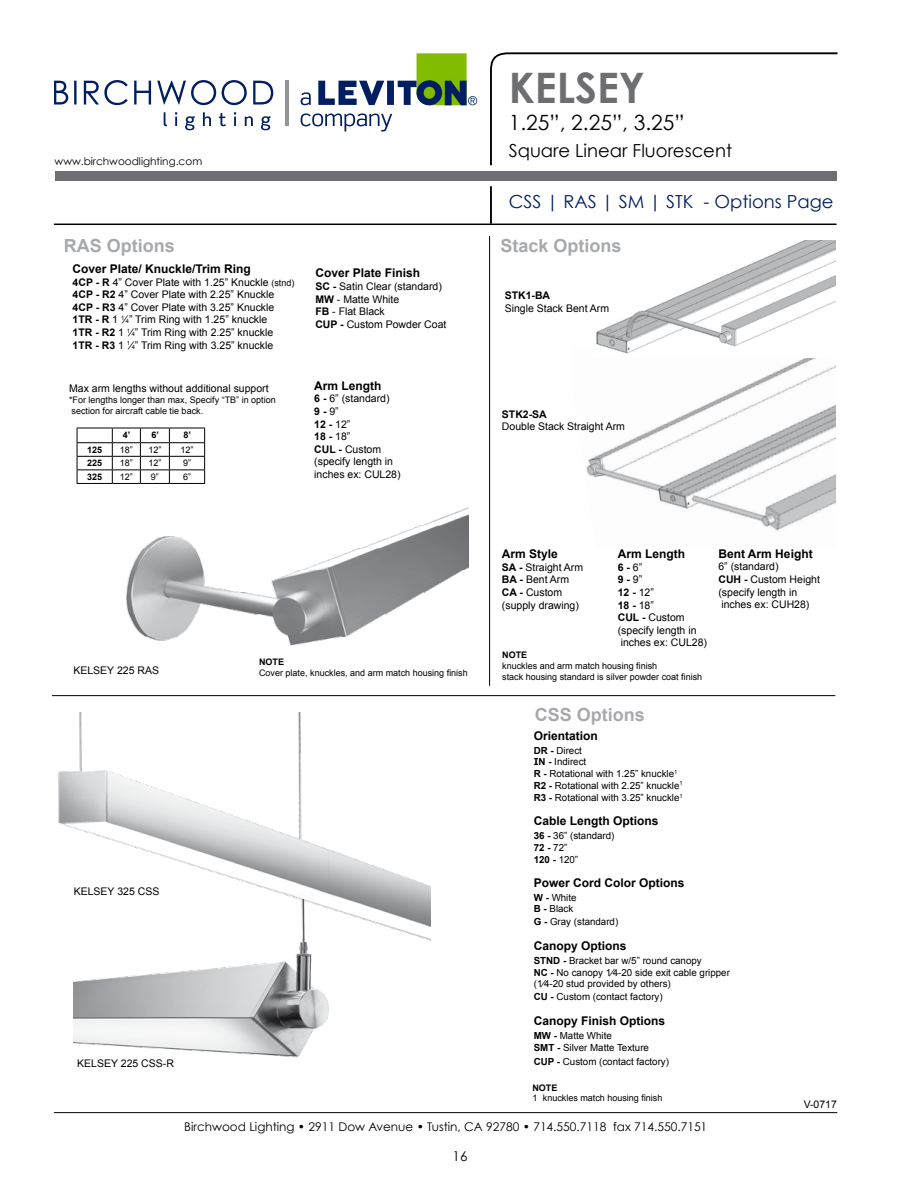
<style>
.page{position:relative;width:918px;height:1188px;background:#fff}
.page>*{position:absolute;margin:0;border:0;box-sizing:border-box;transform-origin:0 0}
.t1{font:700 42px "Century Gothic";color:#6d6e71}
.t2{font:21px "Century Gothic";color:#000}
.t3{font:700 18px "Arial";color:#a7a9ac}
.t4{font:18px "Century Gothic";color:#001e61}
.t5{font:18px "Century Gothic";color:#000}
.t6{font:13.5px "Century Gothic";color:#000}
.t7{font:700 12px "Arial";color:#000}
.t8{font:12px "Century Gothic";color:#000}
.t9{font:10.5px/12.6px "Arial";color:#000}
.t10{font:10.5px "Century Gothic";color:#000}
.t11{font:700 10.5px "Arial";color:#000}
.t12{font:9.75px/11.9px "Arial";color:#000}
.t13{font:9px/10.8px "Arial";color:#000}
.t14{font:700 9px "Arial";color:#000}
.s1{font-weight:700}
.s2{font-size:9px}
.s3{font-size:5.7px}
.s4{font-family:"Verdana";font-weight:700;font-size:9.6px}
</style>
<div class="page">
<hr style="left:54px;top:1112px;width:783px;height:1px;background:#000">
<svg style="left:301px;top:53px;width:176px;height:79px"></svg>
<hr style="left:285px;top:81px;width:3px;height:45px;background:#939598">
<svg style="left:54px;top:80px;width:219px;height:50px"></svg>
<div style="left:55px;top:172px;width:782px;height:9px;background:#6d6e71"></div>
<svg style="left:489px;top:52px;width:349px;height:172px"></svg>
<hr style="left:54px;top:224px;width:783px;height:1px;background:#000">
<img style="left:586px;top:358px;width:250px;height:173px">
<hr style="left:52px;top:695px;width:783px;height:1px;background:#000">
<img style="left:58px;top:713px;width:372px;height:272px">
<hr style="left:489px;top:236px;width:1px;height:450px;background:#000">
<img style="left:74px;top:900px;width:290px;height:214px">
<img style="left:596px;top:240px;width:239px;height:114px">
<img style="left:126px;top:507px;width:342px;height:139px">
<hr style="left:77px;top:428px;width:35px;height:1px;background:#000">
<hr style="left:169px;top:428px;width:36px;height:1px;background:#000">
<hr style="left:77px;top:442px;width:35px;height:1px;background:#000">
<hr style="left:169px;top:442px;width:36px;height:1px;background:#000">
<hr style="left:77px;top:456px;width:35px;height:1px;background:#000">
<hr style="left:169px;top:456px;width:36px;height:1px;background:#000">
<hr style="left:77px;top:470px;width:35px;height:1px;background:#000">
<svg style="left:77px;top:428px;width:1px;height:55px"></svg>
<hr style="left:169px;top:470px;width:36px;height:1px;background:#000">
<svg style="left:204px;top:428px;width:1px;height:55px"></svg>
<hr style="left:77px;top:483px;width:35px;height:1px;background:#000">
<svg style="left:112px;top:428px;width:58px;height:56px"></svg>
<hr style="left:169px;top:483px;width:36px;height:1px;background:#000">
<p class="t10" style="left:55px;top:155px;width:149px">www.birchwoodlighting.com</p>
<h3 class="t3" style="left:64px;top:233px;width:113px">RAS Options</h3>
<p class="t7" style="left:73px;top:261px;width:180px">Cover Plate/ Knuckle/Trim Ring</p>
<p class="t9" style="left:73px;top:276px;width:223px"><span class="s1">4CP - R</span> 4” Cover Plate with 1.25” Knuckle <span class="s2">(stnd)<br></span><span class="s1">4CP - R2</span> 4” Cover Plate with 2.25” Knuckle <span class="s1">4CP - R3</span> 4” Cover Plate with 3.25” Knuckle <span class="s1">1TR - R</span> 1 <sup>1</sup>⁄<span class="s3">4</span>” Trim Ring with 1.25” knuckle<br><span class="s1">1TR - R2</span> 1 <sup>1</sup>⁄<span class="s3">4</span>” Trim Ring with 2.25” knuckle <span class="s1">1TR - R3</span> 1 <sup>1</sup>⁄<span class="s3">4</span>” Trim Ring with 3.25” knuckle</p>
<p class="t9" style="left:69px;top:382px;width:201px">Max arm lengths without additional support</p>
<p class="t13" style="left:69px;top:394px;width:208px">*For lengths longer than max, Specify “TB” in option section for aircraft cable tie back.</p>
<p class="t14" style="left:123px;top:429px;width:9px">4’</p>
<p class="t14" style="left:151px;top:429px;width:9px">6’</p>
<p class="t14" style="left:184px;top:429px;width:9px">8’</p>
<p class="t14" style="left:87px;top:444px;width:17px">125</p>
<p class="t13" style="left:120px;top:444px;width:15px">18”</p>
<p class="t13" style="left:148px;top:444px;width:15px">12”</p>
<p class="t13" style="left:181px;top:444px;width:15px">12”</p>
<p class="t14" style="left:87px;top:457px;width:17px">225</p>
<p class="t13" style="left:120px;top:458px;width:15px">18”</p>
<p class="t13" style="left:148px;top:458px;width:15px">12”</p>
<p class="t13" style="left:183px;top:458px;width:10px">9”</p>
<p class="t14" style="left:87px;top:471px;width:17px">325</p>
<p class="t13" style="left:120px;top:471px;width:15px">12”</p>
<p class="t13" style="left:151px;top:471px;width:10px">9”</p>
<p class="t13" style="left:183px;top:471px;width:10px">6”</p>
<p class="t7" style="left:315px;top:265px;width:106px">Cover Plate Finish</p>
<p class="t9" style="left:315px;top:280px;width:133px"><span class="s1">SC -</span> Satin Clear (standard)<br><span class="s1">MW</span> - Matte White<br><span class="s1">FB</span> - Flat Black<br><span class="s1">CUP -</span> Custom Powder Coat</p>
<p class="t7" style="left:314px;top:378px;width:69px">Arm Length</p>
<p class="t9" style="left:314px;top:392px;width:88px"><span class="s1">6 -</span> 6” (standard)<br><span class="s1">9 -</span> 9”<br><span class="s1">12 -</span> 12”<br><span class="s1">18 -</span> 18”<br><span class="s1">CUL -</span> Custom (specify length in inches ex: CUL28)</p>
<p class="t9" style="left:73px;top:664px;width:87px">KELSEY 225 RAS</p>
<p class="t9" style="left:74px;top:885px;width:87px">KELSEY 325 CSS</p>
<p class="t9" style="left:77px;top:1057px;width:98px">KELSEY 225 CSS-R</p>
<p class="t14" style="left:259px;top:656px;width:27px">NOTE</p>
<p class="t13" style="left:259px;top:668px;width:210px">Cover plate, knuckles, and arm match housing finish</p>
<h1 class="t1" style="left:509px;top:61px;width:138px">KELSEY</h1>
<h2 class="t2" style="left:509px;top:109px;width:177px">1.25”, 2.25”, 3.25”</h2>
<h3 class="t5" style="left:509px;top:139px;width:225px">Square Linear Fluorescent</h3>
<h3 class="t4" style="left:509px;top:190px;width:326px">CSS | RAS | SM | STK - Options Page</h3>
<h3 class="t3" style="left:501px;top:234px;width:123px">Stack Options</h3>
<p class="t11" style="left:505px;top:289px;width:47px">STK1-BA</p>
<p class="t9" style="left:505px;top:302px;width:106px">Single Stack Bent Arm</p>
<p class="t11" style="left:502px;top:407px;width:46px">STK2-SA</p>
<p class="t9" style="left:502px;top:420px;width:125px">Double Stack Straight Arm</p>
<p class="t7" style="left:502px;top:546px;width:58px">Arm Style</p>
<p class="t9" style="left:502px;top:561px;width:83px"><span class="s1">SA -</span> Straight Arm<br><span class="s1">BA -</span> Bent Arm<br><span class="s1">CA -</span> Custom (supply drawing)</p>
<p class="t7" style="left:618px;top:546px;width:69px">Arm Length</p>
<p class="t9" style="left:618px;top:561px;width:91px"><span class="s1">6 -</span> 6”<br><span class="s1">9 -</span> 9”<br><span class="s1">12 -</span> 12”<br><span class="s1">18 -</span> 18”<br><span class="s1">CUL -</span> Custom (specify length in inches ex: CUL28)</p>
<p class="t14" style="left:502px;top:649px;width:27px">NOTE</p>
<p class="t13" style="left:502px;top:661px;width:202px">knuckles and arm match housing finish<br>stack housing standard is silver powder coat finish</p>
<h3 class="t3" style="left:535px;top:702px;width:112px">CSS Options</h3>
<p class="t7" style="left:718px;top:545px;width:96px">Bent Arm Height</p>
<p class="t9" style="left:718px;top:560px;width:103px">6” (standard)<br><span class="s1">CUH -</span> Custom Height (specify length in inches ex: CUH28)</p>
<p class="t7" style="left:534px;top:728px;width:66px">Orientation</p>
<p class="t12" style="left:534px;top:744px;width:150px"><span class="s1">DR -</span> Direct<br><span class="s4">I</span><span class="s1">N -</span> Indirect<br><span class="s1">R -</span> Rotational with 1.25” knuckle<sup>1<br></sup><span class="s1">R2 -</span> Rotational with 2.25” knuckle<sup>1<br></sup><span class="s1">R3 -</span> Rotational with 3.25” knuckle<sup>1</sup></p>
<p class="t7" style="left:534px;top:813px;width:126px">Cable Length Options</p>
<p class="t12" style="left:534px;top:829px;width:82px"><span class="s1">36 -</span> 36” (standard)<br><span class="s1">72 -</span> 72”<br><span class="s1">120 -</span> 120”</p>
<p class="t7" style="left:534px;top:875px;width:152px">Power Cord Color Options</p>
<p class="t12" style="left:534px;top:891px;width:86px"><span class="s1">W -</span> White<br><span class="s1">B -</span> Black<br><span class="s1">G -</span> Gray (standard)</p>
<p class="t7" style="left:534px;top:938px;width:94px">Canopy Options</p>
<p class="t12" style="left:534px;top:955px;width:198px"><span class="s1">STND -</span> Bracket bar w/5” round canopy<br><span class="s1">NC -</span> No canopy 1⁄4-20 side exit cable gripper (1⁄4-20 stud provided by others)<br><span class="s1">CU -</span> Custom (contact factory)</p>
<p class="t7" style="left:534px;top:1013px;width:133px">Canopy Finish Options</p>
<p class="t12" style="left:534px;top:1030px;width:117px"><span class="s1">MW -</span> Matte White<br><span class="s1">SMT -</span> Silver Matte Texture</p>
<p class="t12" style="left:534px;top:1056px;width:137px"><span class="s1">CUP -</span> Custom (contact factory)</p>
<p class="t14" style="left:532px;top:1081px;width:27px">NOTE</p>
<p class="t13" style="left:532px;top:1093px;width:132px">1 knuckles match housing finish</p>
<p class="t9" style="left:804px;top:1098px;width:35px">V-0717</p>
<p class="t8" style="left:184px;top:1119px;width:525px">Birchwood Lighting • 2911 Dow Avenue • Tustin, CA 92780 • 714.550.7118 fax 714.550.7151</p>
<p class="t6" style="left:453px;top:1148px;width:16px">16</p>
</div>
